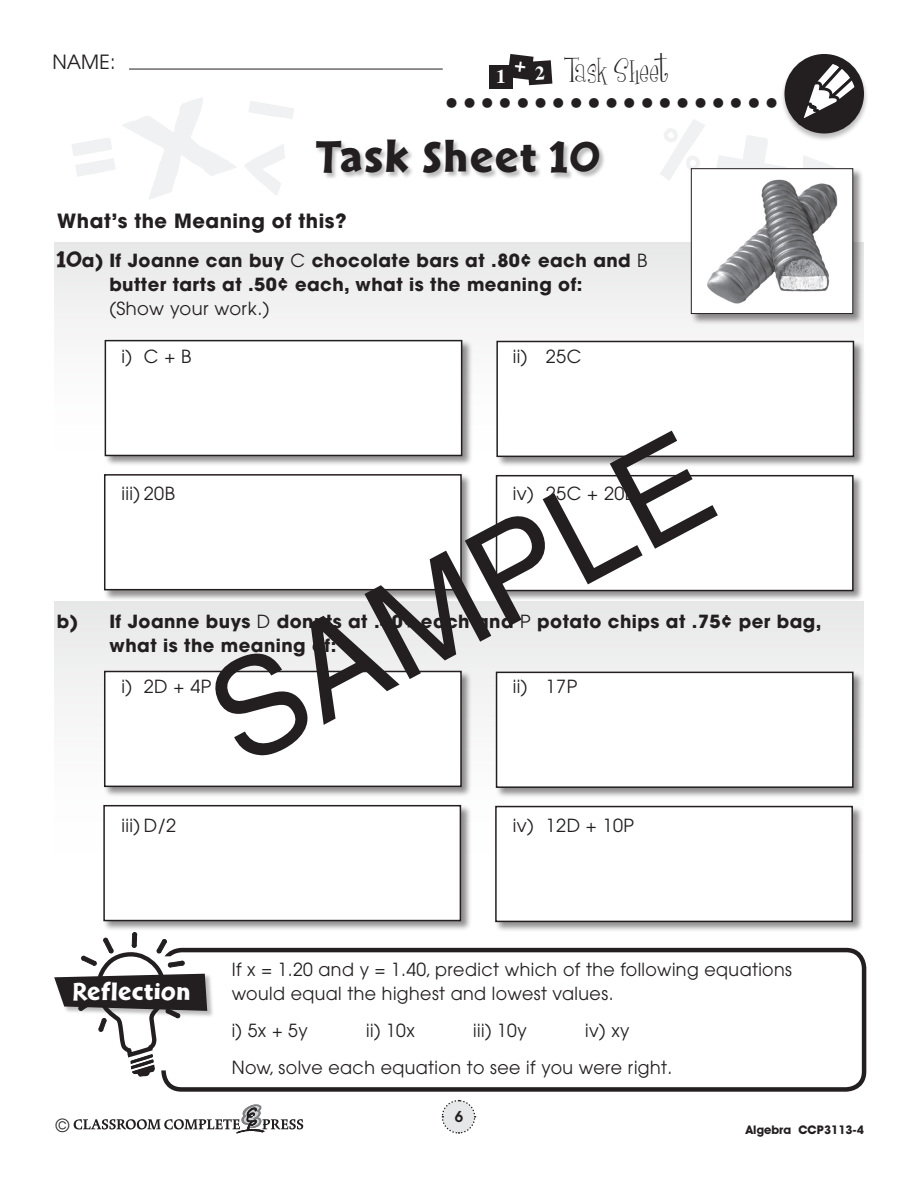
<style>
.page{position:relative;width:918px;height:1188px;background:#fff}
.page>*{position:absolute;margin:0;border:0;box-sizing:border-box;transform-origin:0 0}
.t1{font:134.25px "Helvetica";color:#231f20}
.t2{font:46.5px "Cal Sans Heavy KB";letter-spacing:.035em;color:#231f20}
.t3{font:700 42px "Futura";color:#231f20}
.t4{font:31.5px "Girlsare Weird";letter-spacing:.01em;color:#231f20}
.t5{font:26.1px "Cal Sans Heavy KB";letter-spacing:.02em;color:#fff}
.t6{font:700 19.5px "Avant Garde";letter-spacing:.025em;color:#231f20}
.t7{font:19.5px "Avant Garde";color:#231f20}
.t8{font:700 19.5px "Times";color:#fff}
.t9{font:18px/24px "Avant Garde";letter-spacing:.025em;color:#231f20}
.t10{font:700 18px/24px "Avant Garde";letter-spacing:.025em;color:#231f20}
.t11{font:600 15px "Avant Garde";color:#231f20}
.t12{font:700 12px "Avant Garde IT Cby BT";color:#231f20}
.s1{font-family:"Cal Sans Heavy KB";font-weight:400;font-size:24px}
.s2{font-weight:400}
</style>
<div class="page">
<svg style="left:74px;top:1104px;width:229px;height:29px"></svg>
<hr style="left:129px;top:69px;width:313px;height:1px;background:#231f20">
<svg style="left:441px;top:1099px;width:35px;height:35px"></svg>
<div style="left:780px;top:54px;width:88px;height:89px;background:#231f20;opacity:.3"></div>
<div style="left:784px;top:54px;width:80px;height:80px;background:#231f20;border-radius:50%"></div>
<svg style="left:797px;top:54px;width:67px;height:71px"></svg>
<div style="left:490px;top:65px;width:23px;height:23px;background:#231f20"></div>
<svg style="left:660px;top:120px;width:45px;height:60px"></svg>
<svg style="left:123px;top:97px;width:113px;height:102px"></svg>
<svg style="left:249px;top:101px;width:45px;height:18px"></svg>
<svg style="left:72px;top:138px;width:43px;height:39px"></svg>
<svg style="left:803px;top:156px;width:32px;height:12px"></svg>
<svg style="left:717px;top:135px;width:70px;height:33px"></svg>
<svg style="left:244px;top:144px;width:41px;height:51px"></svg>
<div style="left:55px;top:242px;width:808px;height:393px;background:linear-gradient(to bottom,#eeefef,#fff)"></div>
<div style="left:55px;top:602px;width:808px;height:475px;background:linear-gradient(to bottom,#eff0f0,#fff)"></div>
<div style="left:316px;top:140px;width:290px;height:41px;background:#231f20;opacity:.3"></div>
<div style="left:690px;top:168px;width:174px;height:157px;background:#231f20;opacity:.5"></div>
<div style="left:691px;top:169px;width:162px;height:145px;background:#fff"></div>
<img style="left:707px;top:179px;width:131px;height:125px">
<div style="left:691px;top:168px;width:162px;height:146px;border:1px solid #231f20"></div>
<div style="left:496px;top:340px;width:369px;height:128px;background:#231f20;opacity:.5"></div>
<div style="left:497px;top:341px;width:356px;height:115px;background:#fff"></div>
<div style="left:496px;top:341px;width:358px;height:116px;border:2px solid #231f20"></div>
<div style="left:104px;top:339px;width:369px;height:128px;background:#231f20;opacity:.5"></div>
<div style="left:105px;top:341px;width:357px;height:114px;background:#fff"></div>
<div style="left:105px;top:340px;width:357px;height:116px;border:2px solid #231f20"></div>
<div style="left:495px;top:474px;width:369px;height:128px;background:#231f20;opacity:.5"></div>
<div style="left:497px;top:476px;width:356px;height:115px;background:#fff"></div>
<div style="left:496px;top:475px;width:358px;height:116px;border:2px solid #231f20"></div>
<div style="left:103px;top:473px;width:370px;height:128px;background:#231f20;opacity:.5"></div>
<div style="left:105px;top:475px;width:356px;height:115px;background:#fff"></div>
<div style="left:104px;top:474px;width:358px;height:116px;border:2px solid #231f20"></div>
<div style="left:495px;top:671px;width:369px;height:127px;background:#231f20;opacity:.5"></div>
<div style="left:497px;top:672px;width:356px;height:115px;background:#fff"></div>
<div style="left:496px;top:672px;width:358px;height:116px;border:2px solid #231f20"></div>
<div style="left:103px;top:670px;width:370px;height:128px;background:#231f20;opacity:.5"></div>
<div style="left:105px;top:671px;width:356px;height:115px;background:#fff"></div>
<div style="left:104px;top:671px;width:358px;height:116px;border:2px solid #231f20"></div>
<div style="left:494px;top:805px;width:370px;height:128px;background:#231f20;opacity:.5"></div>
<div style="left:496px;top:807px;width:356px;height:114px;background:#fff"></div>
<div style="left:495px;top:806px;width:358px;height:116px;border:2px solid #231f20"></div>
<div style="left:103px;top:804px;width:369px;height:128px;background:#231f20;opacity:.5"></div>
<div style="left:104px;top:806px;width:356px;height:115px;background:#fff"></div>
<div style="left:103px;top:805px;width:358px;height:116px;border:2px solid #231f20"></div>
<div style="left:161px;top:948px;width:705px;height:144px;border:4px solid #231f20;border-radius:18px"></div>
<svg style="left:54px;top:932px;width:227px;height:145px"></svg>
<svg style="left:509px;top:54px;width:43px;height:31px"></svg>
<p class="t7" style="left:52px;top:50px;width:64px">NAME:</p>
<p class="t8" style="left:496px;top:58px;width:11px">1</p>
<p class="t4" style="left:564px;top:53px;width:106px">Task Sheet</p>
<p class="t3" style="left:445px;top:64px;width:336px">...................</p>
<p class="t2" style="left:316px;top:130px;width:286px">TASK SHEET 10</p>
<p class="t6" style="left:57px;top:208px;width:291px">What’s the Meaning of this?</p>
<p class="t10" style="left:109px;top:248px;width:540px;text-indent:-53px"><span class="s1">10</span>a) If Joanne can buy <span class="s2">C</span> chocolate bars at .80¢ each and <span class="s2">B </span>butter tarts at .50¢ each, what is the meaning of:<br><span class="s2">(Show your work.)</span></p>
<p class="t9" style="left:121px;top:344px;width:72px">i) C + B</p>
<p class="t9" style="left:513px;top:344px;width:70px">ii) 25C</p>
<h1 class="t1" style="left:184px;top:657px;width:546px;rotate:-28deg">SAMPLE</h1>
<p class="t9" style="left:121px;top:481px;width:55px">iii) 20B</p>
<p class="t9" style="left:513px;top:481px;width:124px">iv) 25C + 20B</p>
<p class="t10" style="left:109px;top:610px;width:714px;text-indent:-53px">b) If Joanne buys <span class="s2">D</span> donuts at .40¢ each and <span class="s2">P</span> potato chips at .75¢ per bag, what is the meaning of:</p>
<p class="t9" style="left:121px;top:675px;width:92px">i) 2D + 4P</p>
<p class="t9" style="left:513px;top:675px;width:66px">ii) 17P</p>
<p class="t9" style="left:121px;top:813px;width:56px">iii) D/2</p>
<p class="t9" style="left:513px;top:813px;width:123px">iv) 12D + 10P</p>
<p class="t5" style="left:72px;top:976px;width:120px">REFLECTION</p>
<p class="t9" style="left:56px;top:1113px;width:15px">©</p>
<p class="t9" style="left:232px;top:957px;width:562px">If x = 1.20 and y = 1.40, predict which of the following equations would equal the highest and lowest values.</p>
<p class="t9" style="left:232px;top:1018px;width:78px">i) 5x + 5y</p>
<p class="t9" style="left:366px;top:1018px;width:50px">ii) 10x</p>
<p class="t9" style="left:473px;top:1018px;width:55px">iii) 10y</p>
<p class="t9" style="left:232px;top:1012px;width:442px;line-height:36.8px;text-indent:353px">iv) xy<br>Now, solve each equation to see if you were right.</p>
<p class="t11" style="left:455px;top:1106px;width:10px">6</p>
<p class="t12" style="left:746px;top:1122px;width:120px">Algebra CCP3113-4</p>
</div>
